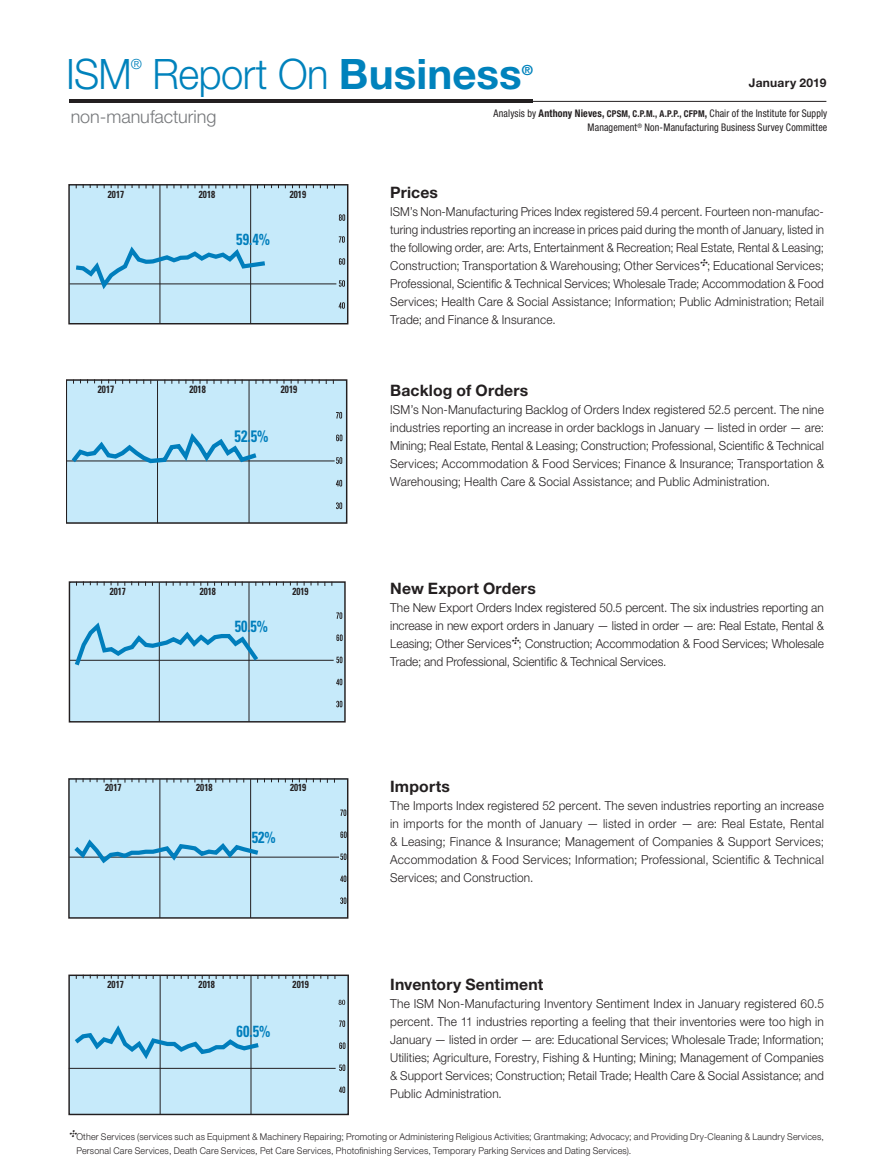
<style>
.page{position:relative;width:878px;height:1175px;background:#fff}
.page>*{position:absolute;margin:0;border:0;box-sizing:border-box;transform-origin:0 0}
.t1{font:300 42px "Helvetica Neue LT Std";letter-spacing:-.015em;color:#0082bc;scale:.95 1}
.t2{font:300 18px "Helvetica Neue LT Std";color:#76787b}
.t3{font:700 condensed 16.5px "Univers";color:#007ebc;scale:.88 1}
.t4{font:700 condensed 16.2px "Univers";color:#007ebc;scale:.88 1}
.t5{font:700 condensed 16.05px "Univers";color:#007ebc;scale:.9 1}
.Subhead{font:700 15.75px "Helvetica Neue LT Std";letter-spacing:.01em;color:#231f20}
.t6{font:300 13.95px "Helvetica Neue LT Std";color:#0082bc}
.t7{font:700 13.95px "Helvetica Neue LT Std";color:#0082bc}
.Body{font:300 12.3px/18px "Helvetica Neue LT Std";letter-spacing:.01em;color:#231f20;text-align:justify;scale:.96 1}
.Body-2{font:300 12.3px/18px "Helvetica Neue LT Std";letter-spacing:.01em;color:#231f20;text-align:justify}
.Body-3{font:300 12.3px/18px "Helvetica Neue LT Std";letter-spacing:.01em;color:#231f20;text-align:justify;scale:.94 1}
.Subhead-2{font:700 12px "Helvetica Neue LT Std";letter-spacing:.025em;color:#231f20}
.Byline{font:condensed 10.5px/14.2px "Helvetica Neue LT Std";letter-spacing:.015em;color:#231f20;text-align:right;scale:.95 1}
.t8{font:700 condensed 10.5px "Univers";color:#231f20;scale:.88 1}
.t9{font:700 condensed 10.35px "Univers";color:#231f20;scale:.88 1}
.t10{font:700 condensed 10.2px "Univers";color:#231f20;scale:.9 1}
.Body-4{font:300 9.3px/14.2px "Helvetica Neue LT Std";letter-spacing:.02em;color:#231f20;scale:.96 1}
.s1{font-weight:700}
.s2{font-weight:700;font-size:9.3px}
</style>
<div class="page">
<hr style="left:70px;top:101px;width:756px;height:1px;background:#231f20">
<hr style="left:69px;top:100px;width:464px;height:3px;background:#231f20">
<div style="left:69px;top:185px;width:279px;height:139px;background:#c6eafa"></div>
<div style="left:68px;top:184px;width:280px;height:140px;border:1px solid #231f20"></div>
<svg style="left:338px;top:302px;width:7px;height:7px"></svg>
<svg style="left:339px;top:280px;width:6px;height:7px"></svg>
<svg style="left:339px;top:258px;width:6px;height:7px"></svg>
<svg style="left:339px;top:236px;width:6px;height:7px"></svg>
<svg style="left:339px;top:214px;width:6px;height:7px"></svg>
<hr style="left:250px;top:185px;width:1px;height:139px;background:#231f20">
<hr style="left:159px;top:185px;width:1px;height:139px;background:#231f20">
<hr style="left:70px;top:283px;width:266px;height:1px;background:#231f20">
<svg style="left:71px;top:242px;width:198px;height:52px"></svg>
<div style="left:69px;top:582px;width:276px;height:140px;background:#c6eafa"></div>
<div style="left:69px;top:581px;width:277px;height:141px;border:1px solid #231f20"></div>
<hr style="left:248px;top:582px;width:1px;height:140px;background:#231f20">
<hr style="left:159px;top:582px;width:1px;height:140px;background:#231f20">
<svg style="left:111px;top:581px;width:7px;height:4px"></svg>
<svg style="left:304px;top:581px;width:7px;height:4px"></svg>
<svg style="left:336px;top:678px;width:6px;height:7px"></svg>
<svg style="left:336px;top:700px;width:6px;height:7px"></svg>
<svg style="left:336px;top:656px;width:6px;height:7px"></svg>
<svg style="left:336px;top:634px;width:6px;height:7px"></svg>
<svg style="left:336px;top:612px;width:6px;height:7px"></svg>
<hr style="left:70px;top:660px;width:263px;height:1px;background:#231f20">
<svg style="left:71px;top:618px;width:191px;height:52px"></svg>
<div style="left:69px;top:779px;width:279px;height:139px;background:#c6eafa"></div>
<div style="left:68px;top:778px;width:280px;height:140px;border:1px solid #231f20"></div>
<hr style="left:250px;top:779px;width:1px;height:139px;background:#231f20">
<hr style="left:159px;top:779px;width:1px;height:139px;background:#231f20">
<svg style="left:111px;top:778px;width:7px;height:4px"></svg>
<svg style="left:340px;top:875px;width:6px;height:7px"></svg>
<svg style="left:340px;top:897px;width:6px;height:7px"></svg>
<svg style="left:340px;top:853px;width:6px;height:7px"></svg>
<svg style="left:340px;top:831px;width:6px;height:7px"></svg>
<svg style="left:340px;top:809px;width:6px;height:7px"></svg>
<hr style="left:69px;top:856px;width:270px;height:1px;background:#231f20">
<svg style="left:70px;top:835px;width:193px;height:31px"></svg>
<div style="left:69px;top:975px;width:279px;height:139px;background:#c6eafa"></div>
<div style="left:68px;top:974px;width:281px;height:141px;border:1px solid #231f20"></div>
<hr style="left:250px;top:975px;width:1px;height:139px;background:#231f20">
<hr style="left:160px;top:975px;width:1px;height:139px;background:#231f20">
<svg style="left:339px;top:1086px;width:6px;height:7px"></svg>
<svg style="left:339px;top:1064px;width:6px;height:7px"></svg>
<svg style="left:339px;top:1042px;width:6px;height:7px"></svg>
<svg style="left:339px;top:1020px;width:6px;height:7px"></svg>
<hr style="left:69px;top:1067px;width:266px;height:1px;background:#231f20">
<svg style="left:75px;top:1020px;width:184px;height:43px"></svg>
<svg style="left:338px;top:999px;width:7px;height:6px"></svg>
<div style="left:66px;top:380px;width:280px;height:143px;background:#c6eafa"></div>
<div style="left:66px;top:379px;width:281px;height:145px;border:1px solid #231f20"></div>
<hr style="left:66px;top:460px;width:268px;height:1px;background:#231f20">
<svg style="left:291px;top:379px;width:7px;height:4px"></svg>
<hr style="left:248px;top:380px;width:1px;height:143px;background:#231f20">
<hr style="left:157px;top:380px;width:1px;height:143px;background:#231f20">
<svg style="left:336px;top:480px;width:6px;height:6px"></svg>
<svg style="left:336px;top:502px;width:6px;height:7px"></svg>
<svg style="left:336px;top:457px;width:6px;height:7px"></svg>
<svg style="left:336px;top:434px;width:6px;height:7px"></svg>
<svg style="left:336px;top:412px;width:6px;height:6px"></svg>
<svg style="left:67px;top:429px;width:194px;height:38px"></svg>
<h1 class="t1" style="left:66px;top:48px;width:71px">ISM</h1>
<p class="t6" style="left:131px;top:55px;width:13px">®</p>
<h1 class="t1" style="left:153px;top:48px;width:390px">Report On <span class="s1">Business</span></h1>
<p class="t7" style="left:522px;top:61px;width:13px">®</p>
<h2 class="t2" style="left:71px;top:106px;width:147px">non-manufacturing</h2>
<p class="Subhead-2" style="left:748px;top:75px;width:79px">January 2019</p>
<p class="Byline" style="left:493px;top:106px;width:353px">Analysis by <span class="s1">Anthony Nieves,</span> <span class="s2">CPSM, C.P.M., A.P.P., CFPM</span><span class="s1">,</span> Chair of the Institute for Supply<br>Management<sup>®</sup> Non-Manufacturing Business Survey Committee</p>
<p class="t10" style="left:108px;top:188px;width:20px">2017</p>
<p class="t10" style="left:199px;top:188px;width:20px">2018</p>
<p class="t10" style="left:290px;top:188px;width:20px">2019</p>
<p class="t5" style="left:236px;top:230px;width:39px">59.4%</p>
<p class="Subhead" style="left:390px;top:183px;width:49px">Prices</p>
<p class="Body-3" style="left:390px;top:202px;width:463px">ISM’s Non-Manufacturing Prices Index registered 59.4 percent. Fourteen non-manufac&shy;turing industries reporting an increase in prices paid during the month of January, listed in the following order, are: Arts, Entertainment &amp; Recreation; Real Estate, Rental &amp; Leasing; Construction; Transportation &amp; Warehousing; Other Services✣; Educational Services; Professional, Scientific &amp; Technical Services; Wholesale Trade; Accommodation &amp; Food Services; Health Care &amp; Social Assistance; Information; Public Administration; Retail Trade; and Finance &amp; Insurance.</p>
<p class="t8" style="left:98px;top:383px;width:20px">2017</p>
<p class="t8" style="left:189px;top:383px;width:20px">2018</p>
<p class="t8" style="left:281px;top:383px;width:20px">2019</p>
<p class="t3" style="left:234px;top:426px;width:40px">52.5%</p>
<p class="Subhead" style="left:390px;top:381px;width:140px">Backlog of Orders</p>
<p class="Body" style="left:390px;top:400px;width:453px">ISM’s Non-Manufacturing Backlog of Orders Index registered 52.5 percent. The nine industries reporting an increase in order backlogs in January — listed in order — are:<br>Mining; Real Estate, Rental &amp; Leasing; Construction; Professional, Scientific &amp; Technical Services; Accommodation &amp; Food Services; Finance &amp; Insurance; Transportation &amp; Warehousing; Health Care &amp; Social Assistance; and Public Administration.</p>
<p class="t9" style="left:110px;top:585px;width:20px">2017</p>
<p class="t9" style="left:200px;top:585px;width:20px">2018</p>
<p class="t9" style="left:292px;top:585px;width:20px">2019</p>
<p class="t4" style="left:235px;top:616px;width:39px">50.5%</p>
<p class="Subhead" style="left:390px;top:579px;width:147px">New Export Orders</p>
<p class="Body-2" style="left:390px;top:598px;width:435px">The New Export Orders Index registered 50.5 percent. The six industries reporting an increase in new export orders in January — listed in order — are: Real Estate, Rental &amp; Leasing; Other Services✣; Construction; Accommodation &amp; Food Services; Wholesale Trade; and Professional, Scientific &amp; Technical Services.</p>
<p class="t10" style="left:105px;top:781px;width:20px">2017</p>
<p class="t10" style="left:196px;top:781px;width:20px">2018</p>
<p class="t10" style="left:290px;top:781px;width:20px">2019</p>
<p class="t5" style="left:252px;top:827px;width:28px">52%</p>
<p class="Subhead" style="left:390px;top:777px;width:61px">Imports</p>
<p class="Body" style="left:390px;top:796px;width:453px">The Imports Index registered 52 percent. The seven industries reporting an increase in imports for the month of January — listed in order — are: Real Estate, Rental &amp; Leasing; Finance &amp; Insurance; Management of Companies &amp; Support Services; Accommodation &amp; Food Services; Information; Professional, Scientific &amp; Technical Services; and Construction.</p>
<p class="t10" style="left:107px;top:978px;width:20px">2017</p>
<p class="t10" style="left:199px;top:978px;width:20px">2018</p>
<p class="t10" style="left:292px;top:978px;width:20px">2019</p>
<p class="t5" style="left:236px;top:1021px;width:39px">60.5%</p>
<p class="Subhead" style="left:390px;top:975px;width:155px">Inventory Sentiment</p>
<p class="Body-2" style="left:390px;top:994px;width:435px">The ISM Non-Manufacturing Inventory Sentiment Index in January registered 60.5 percent. The 11 industries reporting a feeling that their inventories were too high in January — listed in order — are: Educational Services; Wholesale Trade; Information; Utilities; Agriculture, Forestry, Fishing &amp; Hunting; Mining; Management of Companies &amp; Support Services; Construction; Retail Trade; Health Care &amp; Social Assistance; and Public Administration.</p>
<p class="Body-4" style="left:76px;top:1129px;width:780px;text-indent:-7px">✣Other Services (services such as Equipment &amp; Machinery Repairing; Promoting or Administering Religious Activities; Grantmaking; Advocacy; and Providing Dry-Cleaning &amp; Laundry Services,<br>Personal Care Services, Death Care Services, Pet Care Services, Photofinishing Services, Temporary Parking Services and Dating Services).</p>
</div>
